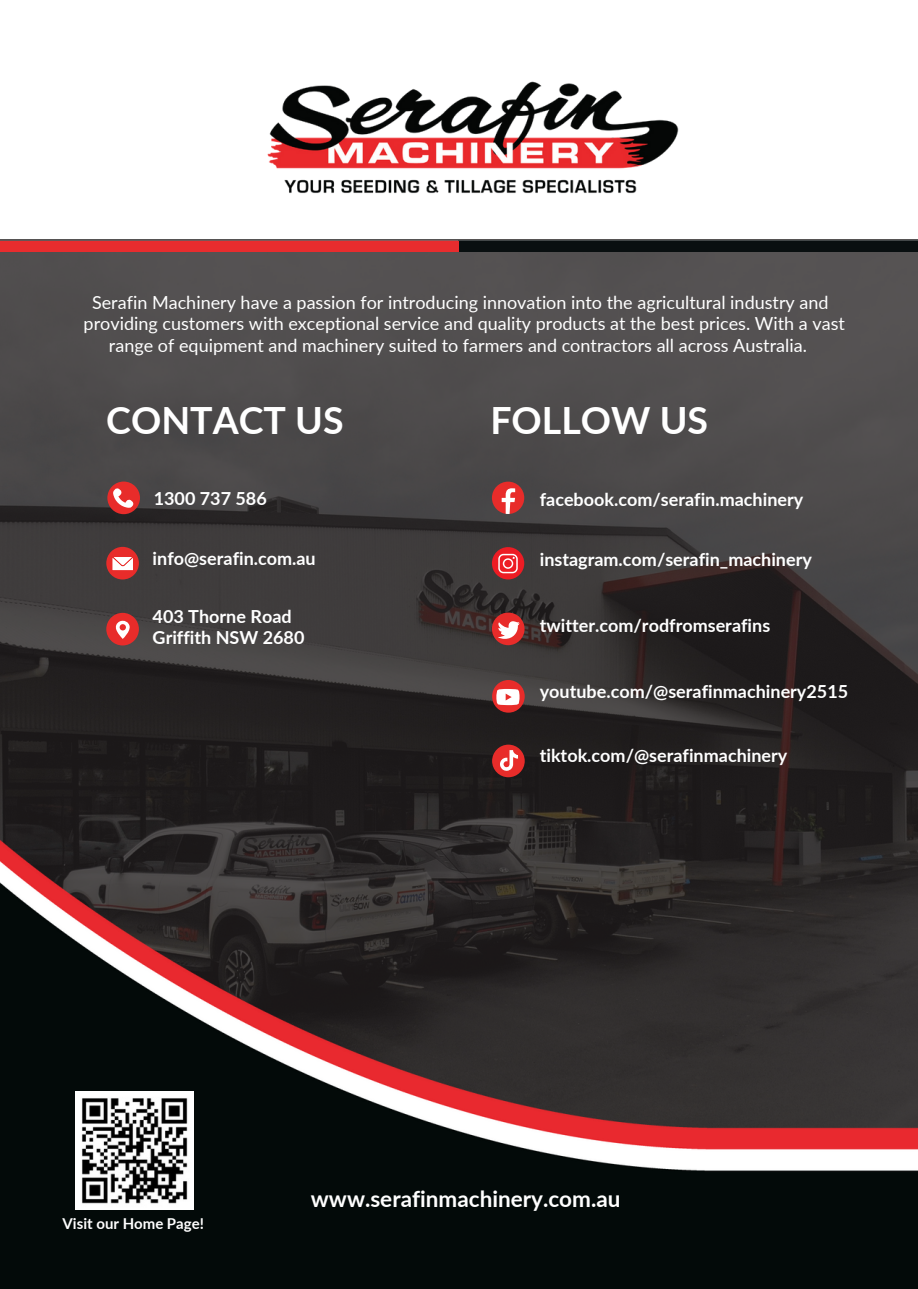
<style>
.page{position:relative;width:918px;height:1289px;background:#fff}
.page>*{position:absolute;margin:0;border:0;box-sizing:border-box;transform-origin:0 0}
.t1{font:700 37.5px "Lato";color:#fff}
.t2{font:700 22.5px "Lato";color:#fff}
.t3{font:18px "Lato";color:#fff}
.t4{font:700 18px/21.3px "Lato";color:#fff}
.t5{font:700 15px "Lato";color:#fff}
</style>
<div class="page">
<svg style="left:0;top:240px;width:918px;height:589px;background:#3d3a3b"></svg>
<svg style="left:0;top:240px;width:657px;height:1px"></svg>
<img style="left:0;top:829px;width:918px;height:459px">
<img style="left:267px;top:81px;width:412px;height:113px">
<div style="left:107px;top:481px;width:33px;height:33px;background:#e82c2a;border-radius:50%"></div>
<svg style="left:113px;top:488px;width:21px;height:19px"></svg>
<div style="left:106px;top:546px;width:33px;height:33px;background:#e82c2a;border-radius:50%"></div>
<svg style="left:113px;top:557px;width:20px;height:13px"></svg>
<div style="left:106px;top:612px;width:33px;height:33px;background:#e82c2a;border-radius:50%"></div>
<svg style="left:115px;top:620px;width:15px;height:18px"></svg>
<div style="left:492px;top:680px;width:33px;height:32px;background:#e82c2a;border-radius:50%"></div>
<svg style="left:496px;top:689px;width:24px;height:16px"></svg>
<div style="left:492px;top:612px;width:33px;height:33px;background:#e82c2a;border-radius:50%"></div>
<svg style="left:498px;top:621px;width:22px;height:17px"></svg>
<div style="left:492px;top:744px;width:33px;height:33px;background:#e82c2a;border-radius:50%"></div>
<svg style="left:500px;top:747px;width:19px;height:23px"></svg>
<div style="left:492px;top:481px;width:32px;height:33px;background:#e82c2a;border-radius:50%"></div>
<svg style="left:502px;top:488px;width:13px;height:26px"></svg>
<div style="left:492px;top:547px;width:32px;height:32px;background:#ed1c24;border-radius:50%"></div>
<svg style="left:498px;top:553px;width:20px;height:20px"></svg>
<img style="left:76px;top:1091px;width:118px;height:118px">
<div style="left:0;top:241px;width:459px;height:11px;background:#e82c2e"></div>
<div style="left:459px;top:241px;width:459px;height:11px;background:#090f10"></div>
<p class="t3" style="left:92px;top:291px;width:738px">Serafin Machinery have a passion for introducing innovation into the agricultural industry and</p>
<p class="t3" style="left:84px;top:312px;width:763px">providing customers with exceptional service and quality products at the best prices. With a vast</p>
<p class="t3" style="left:109px;top:334px;width:700px">range of equipment and machinery suited to farmers and contractors all across Australia.</p>
<p class="t1" style="left:106px;top:396px;width:239px">CONTACT US</p>
<p class="t1" style="left:490px;top:397px;width:219px">FOLLOW US</p>
<p class="t4" style="left:154px;top:487px;width:115px">1300 737 586</p>
<p class="t4" style="left:153px;top:547px;width:165px">info@serafin.com.au</p>
<p class="t4" style="left:153px;top:605px;width:153px">403 Thorne Road<br>Griffith NSW 2680</p>
<p class="t4" style="left:540px;top:488px;width:265px">facebook.com/serafin.machinery</p>
<p class="t4" style="left:540px;top:548px;width:274px">instagram.com/serafin_machinery</p>
<p class="t4" style="left:540px;top:614px;width:232px">twitter.com/rodfromserafins</p>
<p class="t4" style="left:540px;top:680px;width:310px">youtube.com/@serafinmachinery2515</p>
<p class="t4" style="left:540px;top:744px;width:249px">tiktok.com/@serafinmachinery</p>
<p class="t5" style="left:63px;top:1214px;width:143px">Visit our Home Page!</p>
<p class="t2" style="left:311px;top:1184px;width:311px">www.serafinmachinery.com.au</p>
</div>
